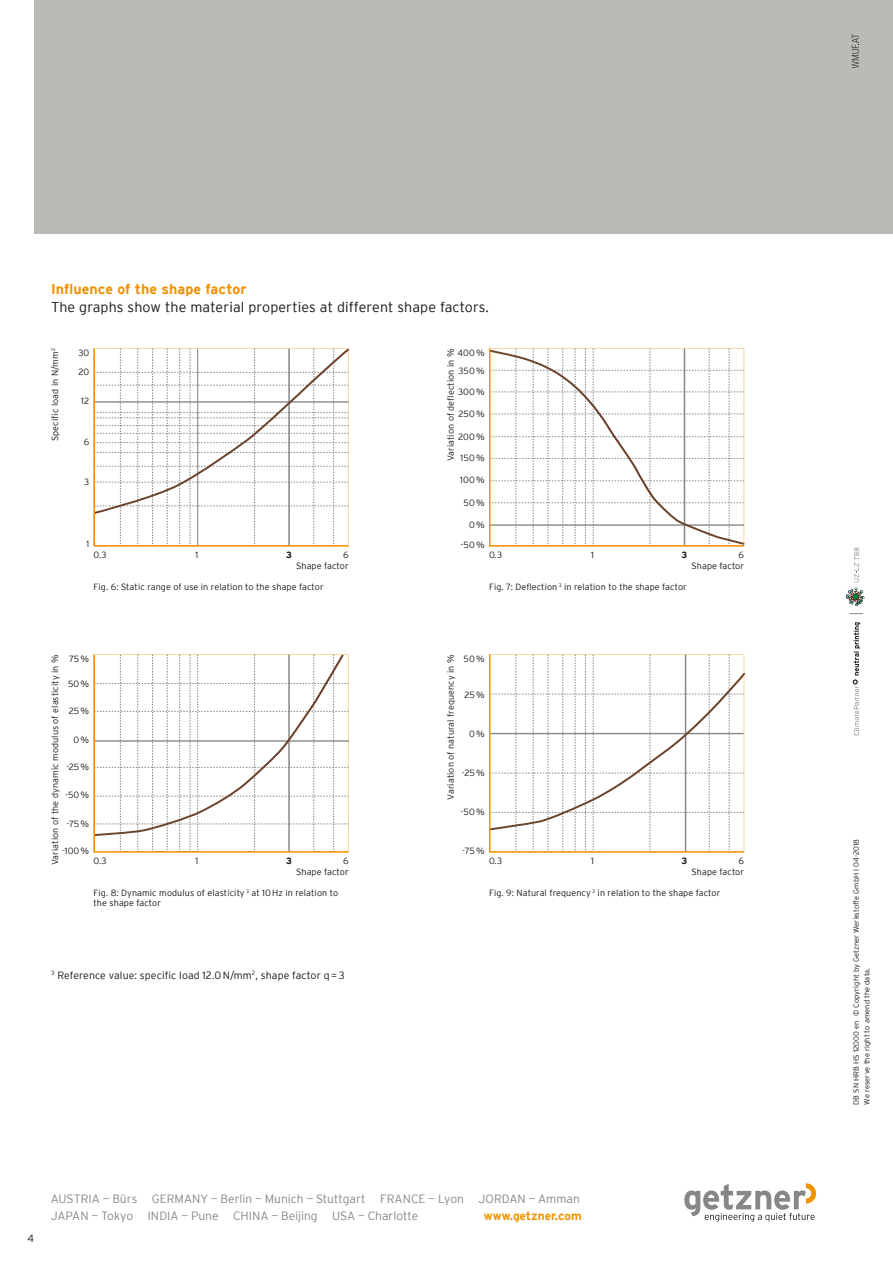
<style>
.page{position:relative;width:893px;height:1263px;background:#fff}
.page>*{position:absolute;margin:0;border:0;box-sizing:border-box;transform-origin:0 0}
.t1{font:300 14.25px "Interstate";letter-spacing:.01em;color:#171715}
.t2{font:700 14.25px "Interstate";letter-spacing:.005em;color:#f29100}
.t3{font:300 12px/17.4px "Interstate";color:#868789}
.t4{font:700 12px "Interstate";color:#f29400}
.t5{font:300 10.5px "Interstate";letter-spacing:.01em;color:#171715}
.t6{font:300 9px/11.6px "Interstate";letter-spacing:.01em;color:#171715;text-align:right}
.t7{font:700 9px "Interstate";color:#171715}
.t8{font:300 7.5px/10.5px "Interstate";letter-spacing:.01em;color:#171715}
</style>
<div class="page">
<div style="left:34px;top:0;width:859px;height:234px;background:#bbbab4"></div>
<svg style="left:852px;top:34px;width:7px;height:34px"></svg>
<svg style="left:853px;top:622px;width:7px;height:113px"></svg>
<svg style="left:846px;top:588px;width:18px;height:18px"></svg>
<svg style="left:850px;top:613px;width:13px;height:1px"></svg>
<svg style="left:854px;top:547px;width:5px;height:35px"></svg>
<svg style="left:684px;top:1183px;width:132px;height:39px"></svg>
<svg style="left:94px;top:348px;width:255px;height:198px"></svg>
<svg style="left:94px;top:654px;width:255px;height:198px"></svg>
<svg style="left:489px;top:654px;width:255px;height:198px"></svg>
<svg style="left:489px;top:348px;width:255px;height:198px"></svg>
<h1 class="t2" style="left:51px;top:281px;width:197px">Inluence of the shape factor</h1>
<h1 class="t1" style="left:51px;top:301px;width:439px">The graphs show the material properties at different shape factors.</h1>
<p class="t6" style="left:49px;top:441px;width:94px;rotate:-90deg">Speciic load in N/mm<sup>2</sup></p>
<p class="t6" style="left:78px;top:343px;width:12px;line-height:19.5px;text-align:left">30<br>20</p>
<p class="t6" style="left:445px;top:461px;width:114px;rotate:-90deg">Variation of delection in %</p>
<p class="t6" style="left:457px;top:344px;width:29px;line-height:18px;text-align:left">400 %<br>350 %</p>
<p class="t6" style="left:458px;top:386px;width:28px">300 %</p>
<p class="t6" style="left:458px;top:409px;width:28px">250 %</p>
<p class="t6" style="left:458px;top:431px;width:28px">200 %</p>
<p class="t6" style="left:461px;top:452px;width:26px">150 %</p>
<p class="t6" style="left:460px;top:475px;width:26px">100 %</p>
<p class="t6" style="left:463px;top:497px;width:23px">50 %</p>
<p class="t6" style="left:460px;top:516px;width:26px;line-height:19.5px">0 % -50 %</p>
<p class="t6" style="left:81px;top:396px;width:10px">12</p>
<p class="t6" style="left:84px;top:436px;width:7px">6</p>
<p class="t6" style="left:84px;top:477px;width:7px">3</p>
<p class="t6" style="left:86px;top:538px;width:4px">1</p>
<p class="t6" style="left:94px;top:549px;width:15px">0.3</p>
<p class="t6" style="left:196px;top:549px;width:4px">1</p>
<p class="t7" style="left:286px;top:551px;width:7px">3</p>
<p class="t6" style="left:296px;top:549px;width:54px">6<br>Shape factor</p>
<p class="t6" style="left:489px;top:549px;width:15px">0.3</p>
<p class="t6" style="left:591px;top:549px;width:4px">1</p>
<p class="t7" style="left:682px;top:551px;width:7px">3</p>
<p class="t6" style="left:691px;top:549px;width:54px">6<br>Shape factor</p>
<p class="t6" style="left:94px;top:581px;width:232px">Fig. 6: Static range of use in relation to the shape factor</p>
<p class="t6" style="left:489px;top:581px;width:199px">Fig. 7: Delection <sup>3</sup> in relation to the shape factor</p>
<p class="t6" style="left:50px;top:865px;width:212px;rotate:-90deg">Variation of the dynamic modulus of elasticity in %</p>
<p class="t6" style="left:69px;top:653px;width:22px">75 %</p>
<p class="t6" style="left:68px;top:679px;width:23px">50 %</p>
<p class="t6" style="left:69px;top:706px;width:22px">25 %</p>
<p class="t6" style="left:74px;top:735px;width:17px">0 %</p>
<p class="t6" style="left:66px;top:762px;width:24px">-25 %</p>
<p class="t6" style="left:65px;top:790px;width:26px">-50 %</p>
<p class="t6" style="left:67px;top:818px;width:24px">-75 %</p>
<p class="t6" style="left:62px;top:845px;width:29px">-100 %</p>
<p class="t6" style="left:94px;top:855px;width:15px">0.3</p>
<p class="t6" style="left:196px;top:855px;width:4px">1</p>
<p class="t7" style="left:286px;top:857px;width:7px">3</p>
<p class="t6" style="left:296px;top:855px;width:54px">6<br>Shape factor</p>
<p class="t6" style="left:445px;top:800px;width:147px;rotate:-90deg">Variation of natural frequency in %</p>
<p class="t6" style="left:463px;top:653px;width:23px">50 %</p>
<p class="t6" style="left:464px;top:689px;width:22px">25 %</p>
<p class="t6" style="left:469px;top:728px;width:17px">0 %</p>
<p class="t6" style="left:462px;top:767px;width:24px">-25 %</p>
<p class="t6" style="left:460px;top:806px;width:26px">-50 %</p>
<p class="t6" style="left:462px;top:845px;width:24px">-75 %</p>
<p class="t6" style="left:489px;top:855px;width:15px">0.3</p>
<p class="t6" style="left:591px;top:855px;width:4px">1</p>
<p class="t7" style="left:682px;top:857px;width:7px">3</p>
<p class="t6" style="left:691px;top:855px;width:54px">6<br>Shape factor</p>
<p class="t6" style="left:94px;top:888px;width:246px;line-height:10.5px;text-align:left">Fig. 8: Dynamic modulus of elasticity <sup>3</sup> at 10 Hz in relation to the shape factor</p>
<p class="t6" style="left:489px;top:887px;width:233px">Fig. 9: Natural frequency <sup>3</sup> in relation to the shape factor</p>
<p class="t5" style="left:51px;top:969px;width:295px"><sup>3</sup> Reference value: speciic load 12.0 N/mm<sup>2</sup>, shape factor q = 3</p>
<p class="t5" style="left:28px;top:1234px;width:8px">4</p>
<h2 class="t3" style="left:51px;top:1190px;width:531px">AUSTRIA — Bürs GERMANY — Berlin — Munich — Stuttgart FRANCE — Lyon JORDAN — Amman<br>JAPAN — Tokyo INDIA — Pune CHINA — Beijing USA — Charlotte</h2>
<h2 class="t4" style="left:484px;top:1212px;width:99px">www.getzner.com</h2>
<p class="t8" style="left:851px;top:1104px;width:267px;rotate:-90deg">DB SN HRB HS 12000 en © Copyright by Getzner Werkstoffe GmbH l 04-2018<br>We reserve the right to amend the data.</p>
</div>
